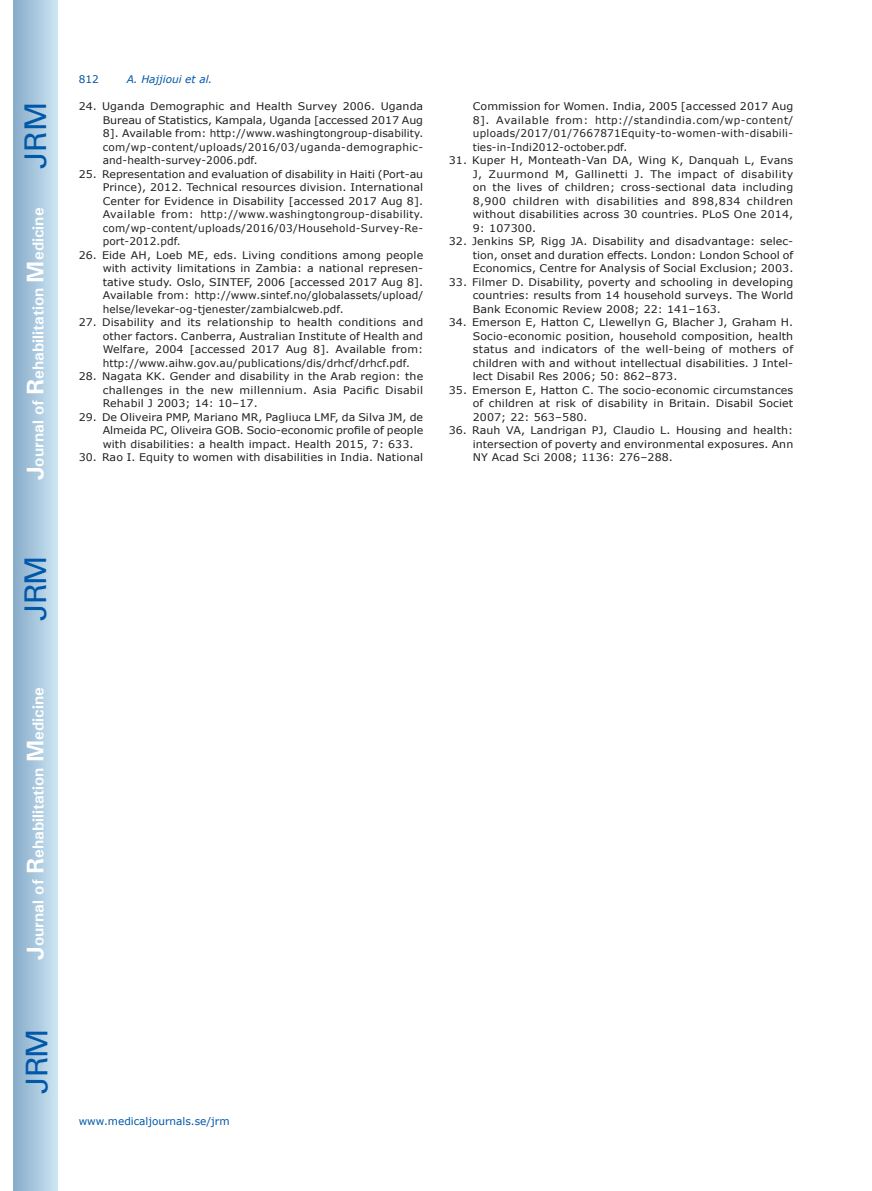
<style>
.page{position:relative;width:872px;height:1191px;background:#fff}
.page>*{position:absolute;margin:0;border:0;box-sizing:border-box;transform-origin:0 0}
.t1{font:30px "Univers";letter-spacing:-.03em;color:#0157a8}
.t2{font:700 15.75px "Univers";color:#fff}
.t3{font:10.5px/13.5px "Verdana";letter-spacing:.01em;color:#231f20;text-align:justify;scale:1.05 1}
.t4{font:10.5px "Verdana";color:#0157a8}
.t5{font:italic 10.5px "Verdana";color:#0157a8}
.s1{font-size:24px}
</style>
<div class="page">
<div style="left:14px;top:0;width:43px;height:1191px;background:linear-gradient(to right,#88acca,#cbe5f2)"></div>
<h1 class="t1" style="left:18px;top:169px;width:68px;rotate:-90deg">JRM</h1>
<h2 class="t2" style="left:28px;top:480px;width:274px;rotate:-90deg"><span class="s1">J</span>ournal of <span class="s1">R</span>ehabilitation <span class="s1">M</span>edicine</h2>
<h1 class="t1" style="left:18px;top:620px;width:67px;rotate:-90deg">JRM</h1>
<h2 class="t2" style="left:28px;top:959px;width:274px;rotate:-90deg"><span class="s1">J</span>ournal of <span class="s1">R</span>ehabilitation <span class="s1">M</span>edicine</h2>
<h1 class="t1" style="left:19px;top:1093px;width:67px;rotate:-90deg">JRM</h1>
<p class="t4" style="left:79px;top:72px;width:22px">812</p>
<p class="t5" style="left:127px;top:72px;width:87px">A. Hajjioui et al.</p>
<p class="t3" style="left:103px;top:100px;width:307px;text-indent:-24px">24. Uganda Demographic and Health Survey 2006. Uganda Bureau of Statistics, Kampala, Uganda [accessed 2017 Aug 8]. Available from: http://www.washingtongroup-disability. com/wp-content/uploads/2016/03/uganda-demographic&shy;and-health-survey-2006.pdf.</p>
<p class="t3" style="left:103px;top:167px;width:307px;text-indent:-24px">25. Representation and evaluation of disability in Haiti (Port-au Prince), 2012. Technical resources division. International Center for Evidence in Disability [accessed 2017 Aug 8].<br>Available from: http://www.washingtongroup-disability. com/wp-content/uploads/2016/03/Household-Survey-Re&shy;port-2012.pdf.</p>
<p class="t3" style="left:103px;top:248px;width:307px;text-indent:-24px">26. Eide AH, Loeb ME, eds. Living conditions among people with activity limitations in Zambia: a national represen&shy;tative study. Oslo, SINTEF, 2006 [accessed 2017 Aug 8].<br>Available from: http://www.sintef.no/globalassets/upload/ helse/levekar-og-tjenester/zambialcweb.pdf.</p>
<p class="t3" style="left:103px;top:316px;width:307px;text-indent:-24px">27. Disability and its relationship to health conditions and other factors. Canberra, Australian Institute of Health and Welfare, 2004 [accessed 2017 Aug 8]. Available from: http://www.aihw.gov.au/publications/dis/drhcf/drhcf.pdf.</p>
<p class="t3" style="left:103px;top:370px;width:307px;text-indent:-24px">28. Nagata KK. Gender and disability in the Arab region: the challenges in the new millennium. Asia Pacific Disabil Rehabil J 2003; 14: 10–17.</p>
<p class="t3" style="left:103px;top:410px;width:307px;text-indent:-24px">29. De Oliveira PMP, Mariano MR, Pagliuca LMF, da Silva JM, de Almeida PC, Oliveira GOB. Socio-economic profile of people with disabilities: a health impact. Health 2015, 7: 633.</p>
<p class="t3" style="left:79px;top:451px;width:330px">30. Rao I. Equity to women with disabilities in India. National</p>
<p class="t3" style="left:473px;top:100px;width:307px">Commission for Women. India, 2005 [accessed 2017 Aug 8]. Available from: http://standindia.com/wp-content/ uploads/2017/01/7667871Equity-to-women-with-disabili&shy;ties-in-Indi2012-october.pdf.</p>
<p class="t3" style="left:473px;top:154px;width:307px;text-indent:-24px">31. Kuper H, Monteath-Van DA, Wing K, Danquah L, Evans J, Zuurmond M, Gallinetti J. The impact of disability on the lives of children; cross-sectional data including 8,900 children with disabilities and 898,834 children without disabilities across 30 countries. PLoS One 2014, 9: 107300.</p>
<p class="t3" style="left:473px;top:235px;width:307px;text-indent:-24px">32. Jenkins SP, Rigg JA. Disability and disadvantage: selec&shy;tion, onset and duration effects. London: London School of Economics, Centre for Analysis of Social Exclusion; 2003.</p>
<p class="t3" style="left:473px;top:275px;width:307px;text-indent:-24px">33. Filmer D. Disability, poverty and schooling in developing countries: results from 14 household surveys. The World Bank Economic Review 2008; 22: 141–163.</p>
<p class="t3" style="left:473px;top:316px;width:307px;text-indent:-24px">34. Emerson E, Hatton C, Llewellyn G, Blacher J, Graham H.<br>Socio-economic position, household composition, health status and indicators of the well-being of mothers of children with and without intellectual disabilities. J Intel&shy;lect Disabil Res 2006; 50: 862–873.</p>
<p class="t3" style="left:473px;top:383px;width:307px;text-indent:-24px">35. Emerson E, Hatton C. The socio-economic circumstances of children at risk of disability in Britain. Disabil Societ 2007; 22: 563–580.</p>
<p class="t3" style="left:473px;top:424px;width:307px;text-indent:-24px">36. Rauh VA, Landrigan PJ, Claudio L. Housing and health: intersection of poverty and environmental exposures. Ann NY Acad Sci 2008; 1136: 276–288.</p>
<p class="t4" style="left:79px;top:1114px;width:152px">www.medicaljournals.se/jrm</p>
</div>
